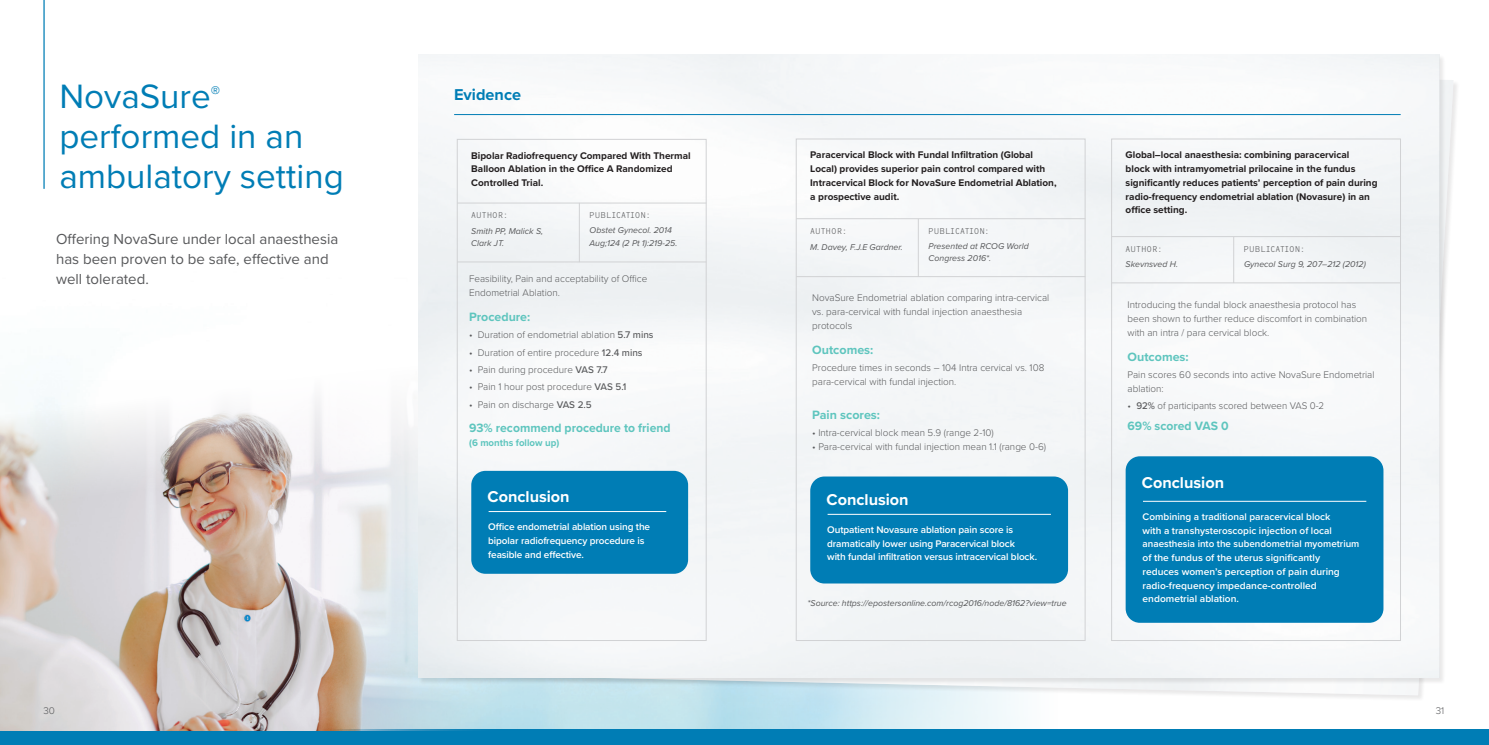
<style>
.page{position:relative;width:1489px;height:745px;background:#fff}
.page>*{position:absolute;margin:0;border:0;box-sizing:border-box;transform-origin:0 0}
.t1{font:35px/40px "Proxima Nova";color:#007db5}
.t2{font:700 16.25px "Proxima Nova";color:#fff}
.t3{font:700 16.25px "Proxima Nova";color:#007db5}
.t4{font:15px/20px "Proxima Nova";color:#57585a}
.t5{font:700 12.5px "Proxima Nova";color:#5ec5be}
.t6{font:300 10px/13.8px "Proxima Nova";color:#57585a}
.t7{font:700 10px/13.8px "Proxima Nova";color:#231f20}
.t8{font:600 10px/13.8px "Proxima Nova";color:#fff}
.t9{font:700 10px "Proxima Nova";color:#5ec5be}
.t10{font:italic 8.75px/12.5px "Proxima Nova";color:#57585a}
.t11{font:300 8.75px "OCRF";color:#57585a}
.s1{font-weight:500}
</style>
<div class="page">
<hr style="left:43px;top:0;width:2px;height:189px;background:#007db5">
<div style="left:0;top:729px;width:1488px;height:15px;background:#007db5"></div>
<img style="left:0;top:358px;width:514px;height:372px">
<img style="left:446px;top:80px;width:1007px;height:614px">
<div style="left:418px;top:55px;width:1020px;height:622px;background:#f4f6f8"></div>
<div style="left:457px;top:139px;width:249px;height:501px;border:1px solid #d1d2d4"></div>
<div style="left:796px;top:139px;width:289px;height:501px;border:1px solid #d1d2d4"></div>
<div style="left:1111px;top:139px;width:289px;height:501px;border:1px solid #d1d2d4"></div>
<hr style="left:579px;top:203px;width:1px;height:59px;background:#d1d2d4">
<hr style="left:918px;top:219px;width:1px;height:57px;background:#d1d2d4">
<hr style="left:1233px;top:236px;width:1px;height:47px;background:#d1d2d4">
<hr style="left:457px;top:203px;width:249px;height:1px;background:#d1d2d4">
<hr style="left:796px;top:218px;width:289px;height:1px;background:#d1d2d4">
<hr style="left:1111px;top:236px;width:289px;height:1px;background:#d1d2d4">
<hr style="left:457px;top:261px;width:249px;height:1px;background:#d1d2d4">
<hr style="left:796px;top:276px;width:289px;height:1px;background:#d1d2d4">
<hr style="left:1111px;top:282px;width:289px;height:1px;background:#d1d2d4">
<hr style="left:454px;top:114px;width:946px;height:1px;background:#007db5">
<div style="left:471px;top:470px;width:217px;height:103px;background:#007db5;border-radius:14px"></div>
<hr style="left:488px;top:511px;width:178px;height:1px;background:#fff">
<div style="left:810px;top:476px;width:257px;height:107px;background:#007db5;border-radius:14px"></div>
<hr style="left:827px;top:513px;width:223px;height:1px;background:#fff">
<div style="left:1125px;top:456px;width:258px;height:166px;background:#007db5;border-radius:14px"></div>
<hr style="left:1142px;top:500px;width:224px;height:1px;background:#fff">
<p class="t1" style="left:59px;top:74px;width:286px">NovaSure<sup>® </sup>performed in an ambulatory setting</p>
<p class="t4" style="left:56px;top:228px;width:284px">Offering NovaSure under local anaesthesia has been proven to be safe, effective and well tolerated.</p>
<p class="t6" style="left:43px;top:702px;width:13px">30</p>
<p class="t3" style="left:454px;top:83px;width:68px">Evidence</p>
<p class="t7" style="left:471px;top:148px;width:221px">Bipolar Radiofrequency Compared With Thermal<br>Balloon Ablation in the Office A Randomized<br>Controlled Trial.</p>
<p class="t7" style="left:810px;top:148px;width:248px">Paracervical Block with Fundal Infiltration (Global Local) provides superior pain control compared with Intracervical Block for NovaSure Endometrial Ablation, a prospective audit.</p>
<p class="t7" style="left:1125px;top:148px;width:253px">Global–local anaesthesia: combining paracervical<br>block with intramyometrial prilocaine in the fundus significantly reduces patients’ perception of pain during radio-frequency endometrial ablation (Novasure) in an office setting.</p>
<p class="t11" style="left:471px;top:210px;width:38px">AUTHOR:</p>
<p class="t11" style="left:589px;top:210px;width:62px">PUBLICATION:</p>
<p class="t10" style="left:471px;top:224px;width:73px">Smith PP, Malick S,<br>Clark JT.</p>
<p class="t10" style="left:589px;top:223px;width:89px">Obstet Gynecol. 2014<br>Aug;124 (2 Pt 1):219-25.</p>
<p class="t11" style="left:810px;top:225px;width:38px">AUTHOR:</p>
<p class="t10" style="left:810px;top:240px;width:94px">M. Davey, F.J.E Gardner.</p>
<p class="t11" style="left:928px;top:225px;width:62px">PUBLICATION:</p>
<p class="t10" style="left:928px;top:239px;width:102px">Presented at RCOG World<br>Congress 2016*.</p>
<p class="t11" style="left:1125px;top:243px;width:38px">AUTHOR:</p>
<p class="t10" style="left:1125px;top:258px;width:54px">Skevnsved H.</p>
<p class="t11" style="left:1243px;top:243px;width:62px">PUBLICATION:</p>
<p class="t10" style="left:1243px;top:257px;width:123px">Gynecol Surg 9, 207–212 (2012)</p>
<p class="t6" style="left:469px;top:271px;width:180px">Feasibility, Pain and acceptability of Office<br>Endometrial Ablation.</p>
<p class="t5" style="left:469px;top:307px;width:63px">Procedure:</p>
<p class="t6" style="left:469px;top:327px;width:186px">• Duration of endometrial ablation <span class="s1">5.7 mins</span></p>
<p class="t6" style="left:469px;top:344px;width:175px">• Duration of entire procedure <span class="s1">12.4 mins</span></p>
<p class="t6" style="left:469px;top:362px;width:140px">• Pain during procedure <span class="s1">VAS 7.7</span></p>
<p class="t6" style="left:469px;top:379px;width:159px">• Pain 1 hour post procedure <span class="s1">VAS 5.1</span></p>
<p class="t6" style="left:469px;top:396px;width:124px">• Pain on discharge <span class="s1">VAS 2.5</span></p>
<p class="t5" style="left:469px;top:418px;width:203px">93% recommend procedure to friend</p>
<p class="t9" style="left:469px;top:434px;width:92px">(6 months follow up)</p>
<p class="t6" style="left:812px;top:290px;width:238px">NovaSure Endometrial ablation comparing intra-cervical vs. para-cervical with fundal injection anaesthesia protocols</p>
<p class="t5" style="left:812px;top:340px;width:63px">Outcomes:</p>
<p class="t6" style="left:812px;top:360px;width:234px">Procedure times in seconds – 104 Intra cervical vs. 108 para-cervical with fundal injection.</p>
<p class="t5" style="left:812px;top:405px;width:69px">Pain scores:</p>
<p class="t6" style="left:812px;top:425px;width:183px">• Intra-cervical block mean 5.9 (range 2-10)</p>
<p class="t6" style="left:812px;top:439px;width:235px">• Para-cervical with fundal injection mean 1.1 (range 0-6)</p>
<p class="t6" style="left:1127px;top:297px;width:241px">Introducing the fundal block anaesthesia protocol has been shown to further reduce discomfort in combination with an intra / para cervical block.</p>
<p class="t5" style="left:1127px;top:347px;width:63px">Outcomes:</p>
<p class="t6" style="left:1127px;top:367px;width:248px">Pain scores 60 seconds into active NovaSure Endometrial ablation:</p>
<p class="t6" style="left:1127px;top:398px;width:198px">• <span class="s1">92%</span> of participants scored between VAS 0-2</p>
<p class="t5" style="left:1127px;top:416px;width:102px">69% scored VAS 0</p>
<p class="t2" style="left:1141px;top:470px;width:84px">Conclusion</p>
<p class="t2" style="left:487px;top:484px;width:84px">Conclusion</p>
<p class="t2" style="left:826px;top:487px;width:84px">Conclusion</p>
<p class="t8" style="left:488px;top:519px;width:163px">Office endometrial ablation using the bipolar radiofrequency procedure is feasible and effective.</p>
<p class="t8" style="left:827px;top:522px;width:211px">Outpatient Novasure ablation pain score is dramatically lower using Paracervical block<br>with fundal infiltration versus intracervical block.</p>
<p class="t10" style="left:807px;top:596px;width:260px">*Source: https://epostersonline.com/rcog2016/node/8162?view=true</p>
<p class="t8" style="left:1142px;top:509px;width:218px">Combining a traditional paracervical block<br>with a transhysteroscopic injection of local anaesthesia into the subendometrial myometrium of the fundus of the uterus significantly<br>reduces women’s perception of pain during radio-frequency impedance-controlled endometrial ablation.</p>
<p class="t6" style="left:1435px;top:702px;width:10px">31</p>
</div>
